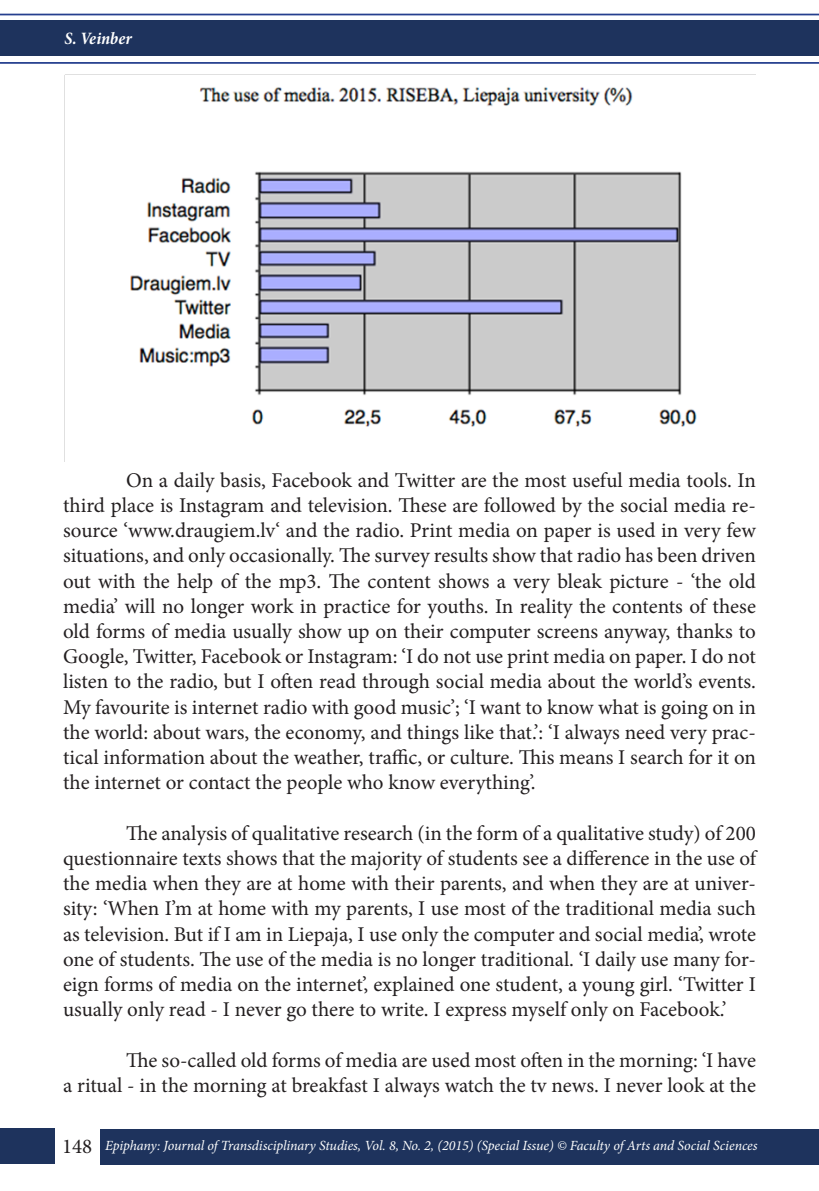
<style>
.page{position:relative;width:819px;height:1191px;background:#fff}
.page>*{position:absolute;margin:0;border:0;box-sizing:border-box;transform-origin:0 0}
.t1{font:21px/25.2px "Minion Pro";color:#231f20;text-align:justify}
.t2{font:italic 700 condensed 17.5px "Minion Pro";color:#fff}
.t3{font:italic 14px "Minion Pro";letter-spacing:-.01em;color:#fff}
</style>
<div class="page">
<div style="left:0;top:21px;width:819px;height:35px;background:#1e335d"></div>
<div style="left:100px;top:1128px;width:719px;height:36px;background:#1e335d"></div>
<div style="left:0;top:1128px;width:54px;height:35px;background:#1e335d"></div>
<hr style="left:0;top:14px;width:819px;height:1px;background:#253f8e">
<hr style="left:0;top:62px;width:819px;height:2px;background:#253f8e">
<img style="left:64px;top:74px;width:692px;height:387px">
<p class="t2" style="left:64px;top:26px;width:69px">S. Veinber</p>
<p class="t1" style="left:63px;top:467px;width:694px;text-indent:63px">On a daily basis, Facebook and Twitter are the most useful media tools. In third place is Instagram and television. These are followed by the social media re&shy;source ‘www.draugiem.lv‘ and the radio. Print media on paper is used in very few situations, and only occasionally. The survey results show that radio has been driven out with the help of the mp3. The content shows a very bleak picture - ‘the old media’ will no longer work in practice for youths. In reality the contents of these old forms of media usually show up on their computer screens anyway, thanks to Google, Twitter, Facebook or Instagram: ‘I do not use print media on paper. I do not listen to the radio, but I often read through social media about the world’s events.<br>My favourite is internet radio with good music’; ‘I want to know what is going on in the world: about wars, the economy, and things like that.’: ‘I always need very prac&shy;tical information about the weather, traffic, or culture. This means I search for it on the internet or contact the people who know everything’.</p>
<p class="t1" style="left:63px;top:820px;width:694px;text-indent:63px">The analysis of qualitative research (in the form of a qualitative study) of 200 questionnaire texts shows that the majority of students see a difference in the use of the media when they are at home with their parents, and when they are at univer&shy;sity: ‘When I’m at home with my parents, I use most of the traditional media such as television. But if I am in Liepaja, I use only the computer and social media’, wrote one of students. The use of the media is no longer traditional. ‘I daily use many for&shy;eign forms of media on the internet’, explained one student, a young girl. ‘Twitter I usually only read - I never go there to write. I express myself only on Facebook.’</p>
<p class="t1" style="left:63px;top:1047px;width:694px;text-align:right">The so-called old forms of media are used most often in the morning: ‘I have<br>a ritual - in the morning at breakfast I always watch the tv news. I never look at the</p>
<p class="t1" style="left:62px;top:1133px;width:32px">148</p>
<p class="t3" style="left:105px;top:1136px;width:653px">Epiphany: Journal of Transdisciplinary Studies, Vol. 8, No. 2, (2015) (Special Issue) © Faculty of Arts and Social Sciences</p>
</div>
